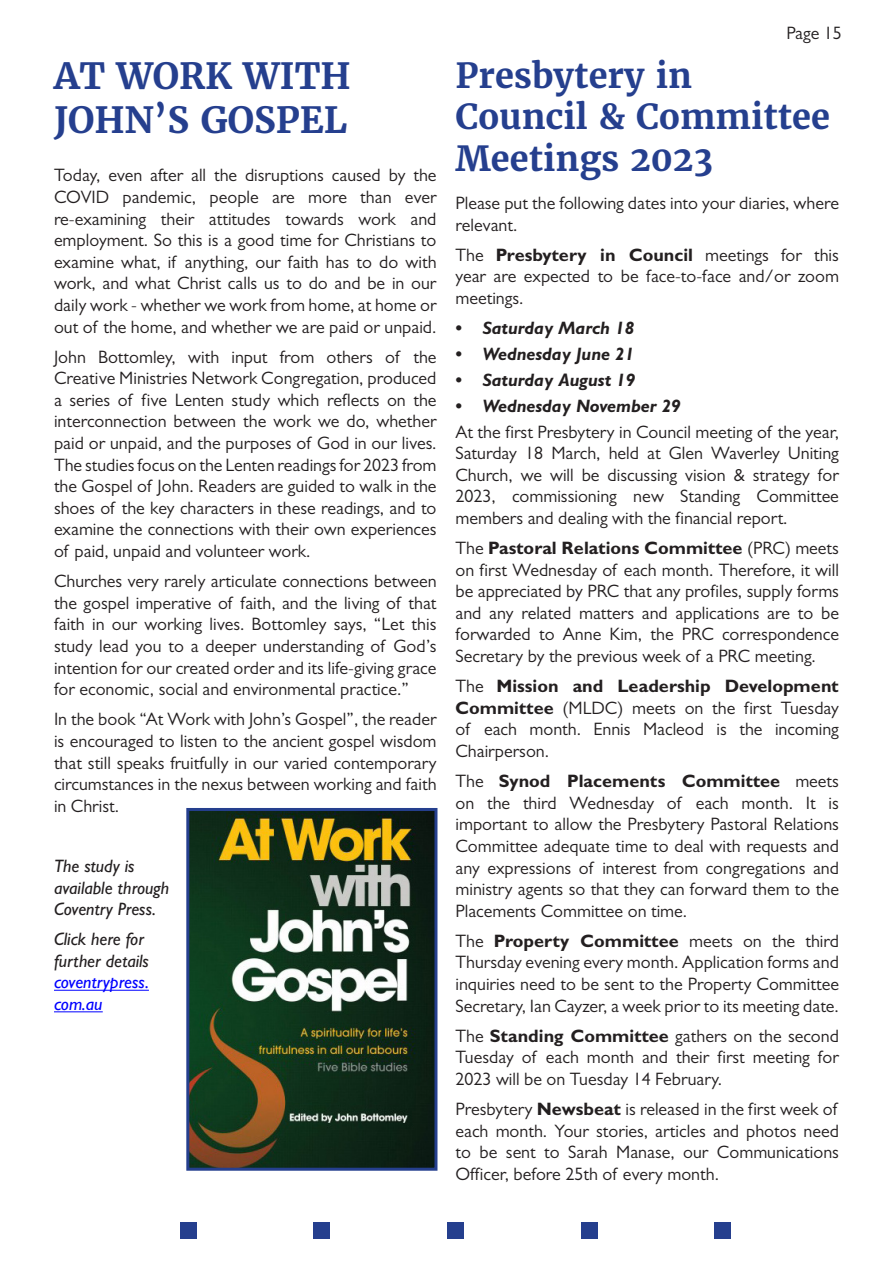
<style>
.page{position:relative;width:893px;height:1263px;background:#fff}
.page>*{position:absolute;margin:0;border:0;box-sizing:border-box;transform-origin:0 0}
.t1{font:700 36px/43.2px "Merriweather";color:#253f8e}
.t2{font:700 34.5px/41.4px "Merriweather";color:#253f8e}
.Body_text_Newsbeat{font:18px/21.6px "Gill Sans";color:#231f20;text-align:justify}
.Author{font:italic 500 18px/21.6px "Gill Sans";color:#231f20}
.t3{font:italic 700 18px "Gill Sans";color:#231f20}
.s1{font-weight:700}
.s2{color:#00f}
</style>
<div class="page">
<div style="left:180px;top:1222px;width:16px;height:17px;background:#253f8e"></div>
<div style="left:314px;top:1222px;width:16px;height:17px;background:#253f8e"></div>
<div style="left:447px;top:1222px;width:17px;height:17px;background:#253f8e"></div>
<div style="left:581px;top:1222px;width:16px;height:17px;background:#253f8e"></div>
<div style="left:715px;top:1222px;width:16px;height:17px;background:#253f8e"></div>
<img style="left:190px;top:812px;width:243px;height:355px">
<div style="left:186px;top:808px;width:251px;height:363px;border:3px solid #253f8e"></div>
<hr style="left:54px;top:990px;width:95px;height:1px;background:#00f">
<hr style="left:54px;top:1011px;width:49px;height:1px;background:#00f">
<p class="Body_text_Newsbeat" style="left:786px;top:22px;width:57px">Page 15</p>
<p class="t1" style="left:54px;top:55px;width:298px">AT WORK WITH<br>JOHN’S GOSPEL</p>
<p class="t2" style="left:455px;top:55px;width:376px">Presbytery in<br>Council &amp; Committee<br>Meetings 2023</p>
<p class="Body_text_Newsbeat" style="left:455px;top:192px;width:385px">Please put the following dates into your diaries, where relevant.</p>
<p class="Body_text_Newsbeat" style="left:455px;top:244px;width:385px">The <span class="s1">Presbytery in Council</span> meetings for this year are expected to be face-to-face and/or zoom meetings.</p>
<p class="t3" style="left:455px;top:317px;width:180px">• Saturday March 18</p>
<p class="t3" style="left:455px;top:343px;width:180px">• Wednesday June 21</p>
<p class="t3" style="left:455px;top:369px;width:181px">• Saturday August 19</p>
<p class="t3" style="left:455px;top:394px;width:227px">• Wednesday November 29</p>
<p class="Body_text_Newsbeat" style="left:455px;top:421px;width:385px">At the first Presbytery in Council meeting of the year, Saturday 18 March, held at Glen Waverley Uniting Church, we will be discussing vision &amp; strategy for 2023, commissioning new Standing Committee members and dealing with the financial report.</p>
<p class="Body_text_Newsbeat" style="left:455px;top:537px;width:385px">The <span class="s1">Pastoral Relations Committee</span> (PRC) meets on first Wednesday of each month. Therefore, it will be appreciated by PRC that any profiles, supply forms and any related matters and applications are to be forwarded to Anne Kim, the PRC correspondence Secretary by the previous week of a PRC meeting.</p>
<p class="Body_text_Newsbeat" style="left:455px;top:675px;width:385px">The <span class="s1">Mission and Leadership Development Committee</span> (MLDC) meets on the first Tuesday of each month. Ennis Macleod is the incoming Chairperson.</p>
<p class="Body_text_Newsbeat" style="left:455px;top:770px;width:385px">The <span class="s1">Synod Placements Committee</span> meets on the third Wednesday of each month. It is important to allow the Presbytery Pastoral Relations Committee adequate time to deal with requests and any expressions of interest from congregations and ministry agents so that they can forward them to the Placements Committee on time.</p>
<p class="Body_text_Newsbeat" style="left:455px;top:930px;width:385px">The <span class="s1">Property Committee</span> meets on the third Thursday evening every month. Application forms and inquiries need to be sent to the Property Committee Secretary, Ian Cayzer, a week prior to its meeting date.</p>
<p class="Body_text_Newsbeat" style="left:455px;top:1025px;width:385px">The <span class="s1">Standing Committee</span> gathers on the second Tuesday of each month and their first meeting for 2023 will be on Tuesday 14 February.</p>
<p class="Body_text_Newsbeat" style="left:455px;top:1098px;width:385px">Presbytery <span class="s1">Newsbeat</span> is released in the first week of each month. Your stories, articles and photos need to be sent to Sarah Manase, our Communications Officer, before 25th of every month.</p>
<p class="Body_text_Newsbeat" style="left:54px;top:164px;width:384px">Today, even after all the disruptions caused by the COVID pandemic, people are more than ever re-examining their attitudes towards work and employment. So this is a good time for Christians to examine what, if anything, our faith has to do with work, and what Christ calls us to do and be in our daily work - whether we work from home, at home or out of the home, and whether we are paid or unpaid.</p>
<p class="Body_text_Newsbeat" style="left:54px;top:346px;width:384px">John Bottomley, with input from others of the Creative Ministries Network Congregation, produced a series of five Lenten study which reflects on the interconnection between the work we do, whether paid or unpaid, and the purposes of God in our lives.<br>The studies focus on the Lenten readings for 2023 from the Gospel of John. Readers are guided to walk in the shoes of the key characters in these readings, and to examine the connections with their own experiences of paid, unpaid and volunteer work.</p>
<p class="Body_text_Newsbeat" style="left:54px;top:570px;width:384px">Churches very rarely articulate connections between the gospel imperative of faith, and the living of that faith in our working lives. Bottomley says, “Let this study lead you to a deeper understanding of God’s intention for our created order and its life-giving grace for economic, social and environmental practice.”</p>
<p class="Body_text_Newsbeat" style="left:54px;top:708px;width:384px">In the book “At Work with John’s Gospel”, the reader is encouraged to listen to the ancient gospel wisdom that still speaks fruitfully in our varied contemporary circumstances in the nexus between working and faith in Christ.</p>
<p class="Author" style="left:54px;top:855px;width:117px">The study is available through<br>Coventry Press.</p>
<p class="Author" style="left:54px;top:928px;width:97px">Click here for further details <span class="s2">coventrypress. com.au</span></p>
</div>
